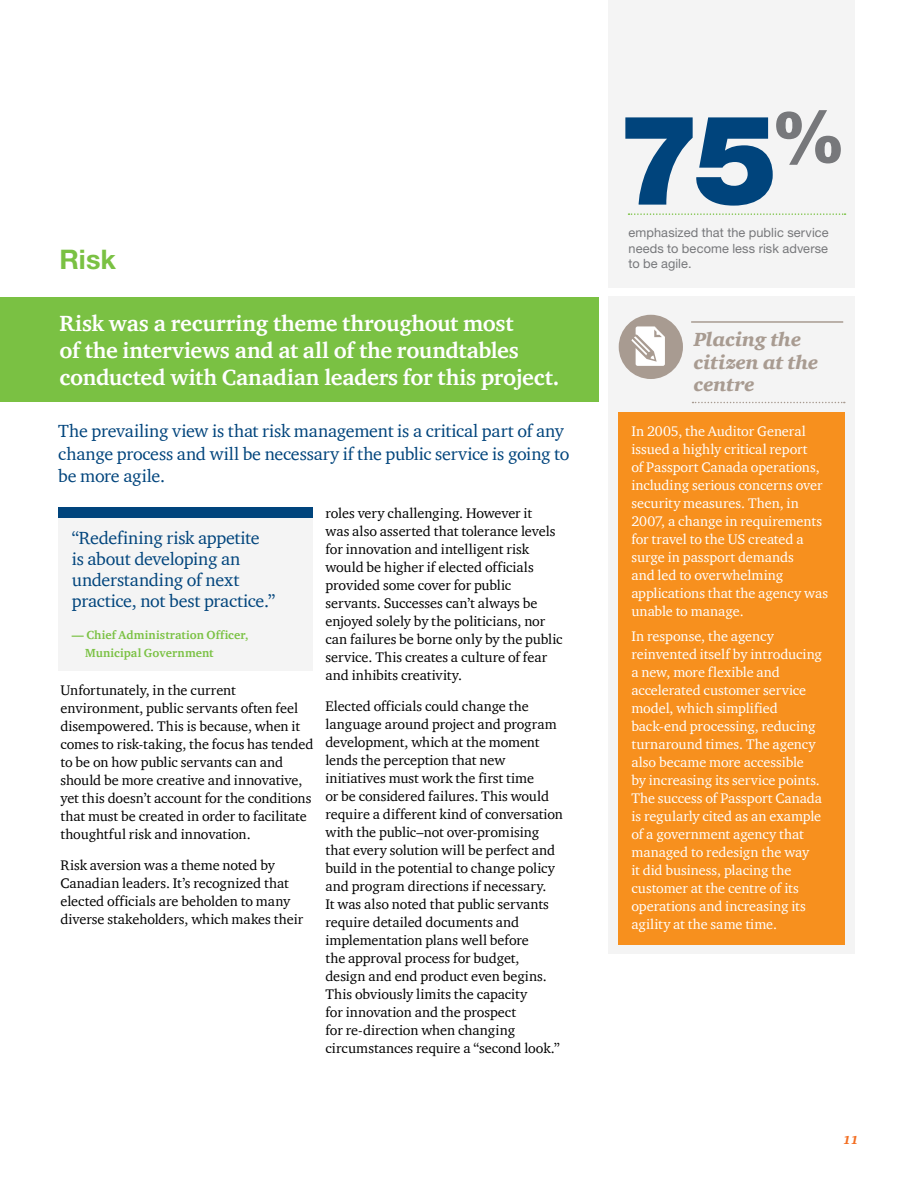
<style>
.page{position:relative;width:918px;height:1188px;background:#fff}
.page>*{position:absolute;margin:0;border:0;box-sizing:border-box;transform-origin:0 0}
.t1{font:700 27px "Helvetica Neue LT";color:#7ac143}
.t2{font:700 22.5px/27px "ITC Charter Com";letter-spacing:-.005em;color:#fff}
.t3{font:italic 900 19.5px/22.5px "ITC Charter Com";letter-spacing:-.005em;color:#a89b91}
.t4{font:18px/21px "ITC Charter Com";letter-spacing:-.01em;color:#00447c}
.t5{font:14.25px/18px "ITC Charter Com";color:#000}
.t6{font:14.25px/18px "ITC Charter Com";color:#fff}
.t7{font:12.75px/15.8px "Helvetica Neue LT";letter-spacing:.01em;color:#77787b;text-align:justify}
.t8{font:700 12px/18px "ITC Charter Com";letter-spacing:.01em;color:#7ac143}
.t9{font:italic 900 12px "ITC Charter Com";color:#f36e21}
</style>
<div class="page">
<div style="left:0;top:297px;width:598px;height:105px;background:#7ac143"></div>
<div style="left:608px;top:296px;width:246px;height:658px;background:#f4f4f4"></div>
<div style="left:618px;top:412px;width:227px;height:532px;background:#f7901e"></div>
<div style="left:619px;top:315px;width:64px;height:64px;background:#a89b91;border-radius:50%"></div>
<svg style="left:631px;top:326px;width:34px;height:40px"></svg>
<svg style="left:693px;top:402px;width:152px;height:1px"></svg>
<hr style="left:691px;top:321px;width:152px;height:2px;background:#a89b91">
<div style="left:58px;top:507px;width:255px;height:11px;background:#00447c"></div>
<div style="left:58px;top:518px;width:255px;height:152px;background:#f4f4f4"></div>
<div style="left:608px;top:0;width:246px;height:287px;background:#f4f4f4"></div>
<svg style="left:629px;top:213px;width:217px;height:2px"></svg>
<svg style="left:625px;top:110px;width:216px;height:96px"></svg>
<h1 class="t1" style="left:59px;top:242px;width:58px">Risk</h1>
<h2 class="t2" style="left:60px;top:309px;width:501px">Risk was a recurring theme throughout most<br>of the interviews and at all of the roundtables conducted with Canadian leaders for this project.</h2>
<p class="t4" style="left:58px;top:419px;width:513px;line-height:22.5px">The prevailing view is that risk management is a critical part of any change process and will be necessary if the public service is going to be more agile.</p>
<p class="t4" style="left:72px;top:528px;width:205px">“Redefining risk appetite is about developing an understanding of next practice, not best practice.”</p>
<p class="t8" style="left:85px;top:626px;width:165px;text-indent:-13px">— Chief Administration Officer,<br>Municipal Government</p>
<p class="t5" style="left:60px;top:680px;width:254px">Unfortunately, in the current environment, public servants often feel disempowered. This is because, when it comes to risk-taking, the focus has tended to be on how public servants can and should be more creative and innovative, yet this doesn’t account for the conditions that must be created in order to facilitate thoughtful risk and innovation.</p>
<p class="t5" style="left:60px;top:856px;width:244px">Risk aversion was a theme noted by Canadian leaders. It’s recognized that elected officials are beholden to many diverse stakeholders, which makes their</p>
<p class="t5" style="left:326px;top:504px;width:238px">roles very challenging. However it<br>was also asserted that tolerance levels for innovation and intelligent risk would be higher if elected officials provided some cover for public servants. Successes can’t always be enjoyed solely by the politicians, nor can failures be borne only by the public service. This creates a culture of fear and inhibits creativity.</p>
<p class="t5" style="left:326px;top:697px;width:239px">Elected officials could change the language around project and program development, which at the moment lends the perception that new initiatives must work the first time<br>or be considered failures. This would require a different kind of conversation with the public–not over-promising that every solution will be perfect and build in the potential to change policy and program directions if necessary.<br>It was also noted that public servants require detailed documents and implementation plans well before<br>the approval process for budget, design and end product even begins.<br>This obviously limits the capacity<br>for innovation and the prospect<br>for re-direction when changing circumstances require a “second look.”</p>
<p class="t7" style="left:629px;top:224px;width:202px">emphasized that the public service needs to become less risk adverse to be agile.</p>
<h3 class="t3" style="left:694px;top:328px;width:126px">Placing the citizen at the centre</h3>
<p class="t6" style="left:631px;top:422px;width:198px">In 2005, the Auditor General issued a highly critical report<br>of Passport Canada operations, including serious concerns over security measures. Then, in<br>2007, a change in requirements for travel to the US created a surge in passport demands<br>and led to overwhelming applications that the agency was unable to manage.</p>
<p class="t6" style="left:631px;top:627px;width:192px">In response, the agency reinvented itself by introducing a new, more flexible and accelerated customer service model, which simplified back-end processing, reducing turnaround times. The agency also became more accessible<br>by increasing its service points.<br>The success of Passport Canada is regularly cited as an example of a government agency that managed to redesign the way<br>it did business, placing the customer at the centre of its operations and increasing its agility at the same time.</p>
<p class="t9" style="left:843px;top:1133px;width:17px">11</p>
</div>
